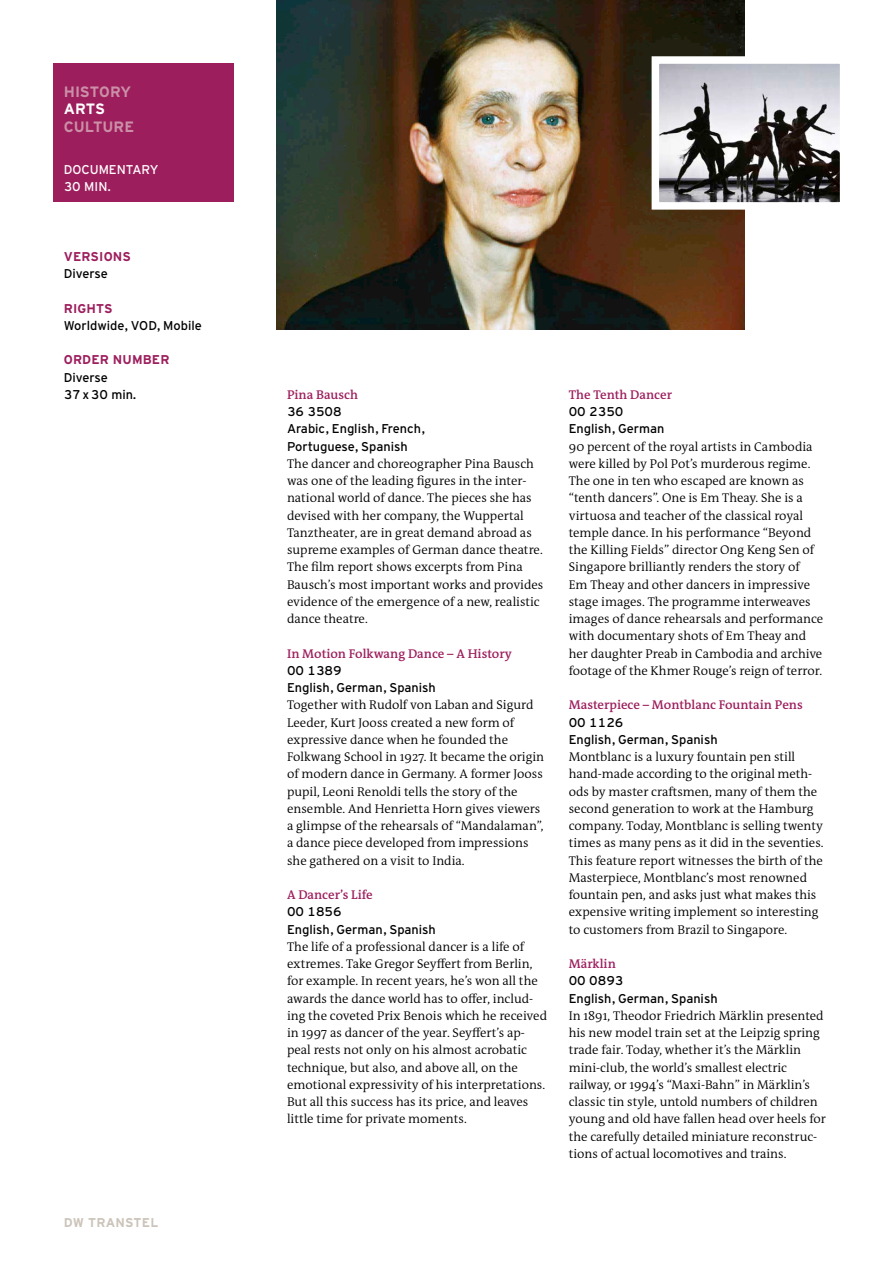
<style>
.page{position:relative;width:893px;height:1263px;background:#fff}
.page>*{position:absolute;margin:0;border:0;box-sizing:border-box;transform-origin:0 0}
.t1{font:700 15px "Interstate DW";color:#cb90a7}
.t2{font:700 15px "Interstate DW";color:#fff}
.t3{font:300 12.75px/17.2px "DW The Antiqua B W4";color:#000}
.t4{font:12.75px/17.2px "Interstate DW Line";color:#000}
.t5{font:600 12.75px "DW The Antiqua B W6";color:#9d1e5d}
.t6{font:700 12.75px "Interstate DW";letter-spacing:.01em;color:#9d1e5d}
.t7{font:12.75px/17.2px "Interstate DW Line";color:#fff}
.t8{font:700 12.75px "Interstate DW Line";letter-spacing:.02em;color:#ccc4ba}
</style>
<div class="page">
<div style="left:53px;top:64px;width:181px;height:138px;background:#9d1e5d"></div>
<img style="left:276px;top:0;width:468px;height:330px">
<svg style="left:648px;top:53px;width:192px;height:160px"></svg>
<p class="t1" style="left:64px;top:83px;width:69px">HISTORY</p>
<p class="t2" style="left:64px;top:101px;width:43px">ARTS</p>
<p class="t1" style="left:64px;top:118px;width:72px">CULTURE</p>
<p class="t7" style="left:64px;top:161px;width:96px">DOCUMENTARY<br>30 MIN.</p>
<p class="t6" style="left:64px;top:249px;width:69px">VERSIONS</p>
<p class="t4" style="left:64px;top:265px;width:46px">Diverse</p>
<p class="t6" style="left:64px;top:301px;width:50px">RIGHTS</p>
<p class="t4" style="left:64px;top:317px;width:140px">Worldwide, VOD, Mobile</p>
<p class="t6" style="left:64px;top:353px;width:107px">ORDER NUMBER</p>
<p class="t4" style="left:64px;top:368px;width:74px">Diverse<br>37x30 min.</p>
<p class="t8" style="left:64px;top:1215px;width:96px">DW TRANSTEL</p>
<p class="t5" style="left:287px;top:386px;width:72px">Pina Bausch</p>
<p class="t4" style="left:287px;top:403px;width:139px">36 3508<br>Arabic, English, French,<br>Portuguese, Spanish</p>
<p class="t3" style="left:287px;top:455px;width:258px">The dancer and choreographer Pina Bausch was one of the leading figures in the inter&shy;national world of dance. The pieces she has devised with her company, the Wuppertal Tanztheater, are in great demand abroad as supreme examples of German dance theatre.<br>The film report shows excerpts from Pina Bausch’s most important works and provides evidence of the emergence of a new, realistic dance theatre.</p>
<p class="t5" style="left:287px;top:645px;width:226px">In Motion Folkwang Dance – A History</p>
<p class="t4" style="left:287px;top:662px;width:150px">00 1389<br>English, German, Spanish</p>
<p class="t3" style="left:287px;top:696px;width:259px">Together with Rudolf von Laban and Sigurd Leeder, Kurt Jooss created a new form of expressive dance when he founded the Folkwang School in 1927. It became the origin of modern dance in Germany. A former Jooss pupil, Leoni Renoldi tells the story of the ensemble. And Henrietta Horn gives viewers a glimpse of the rehearsals of “Mandalaman”, a dance piece developed from impressions she gathered on a visit to India.</p>
<p class="t5" style="left:287px;top:887px;width:87px">A Dancer’s Life</p>
<p class="t4" style="left:287px;top:903px;width:150px">00 1856<br>English, German, Spanish</p>
<p class="t3" style="left:287px;top:938px;width:262px">The life of a professional dancer is a life of extremes. Take Gregor Seyffert from Berlin, for example. In recent years, he’s won all the awards the dance world has to offer, includ&shy;ing the coveted Prix Benois which he received in 1997 as dancer of the year. Seyffert’s ap&shy;peal rests not only on his almost acrobatic technique, but also, and above all, on the emotional expressivity of his interpretations.<br>But all this success has its price, and leaves little time for private moments.</p>
<p class="t5" style="left:569px;top:386px;width:105px">The Tenth Dancer</p>
<p class="t4" style="left:569px;top:403px;width:97px">00 2350<br>English, German</p>
<p class="t3" style="left:569px;top:438px;width:256px">90 percent of the royal artists in Cambodia were killed by Pol Pot’s murderous regime.<br>The one in ten who escaped are known as “tenth dancers”. One is Em Theay. She is a virtuosa and teacher of the classical royal temple dance. In his performance “Beyond the Killing Fields” director Ong Keng Sen of Singapore brilliantly renders the story of<br>Em Theay and other dancers in impressive stage images. The programme interweaves images of dance rehearsals and performance with documentary shots of Em Theay and her daughter Preab in Cambodia and archive footage of the Khmer Rouge’s reign of terror.</p>
<p class="t5" style="left:569px;top:697px;width:236px">Masterpiece – Montblanc Fountain Pens</p>
<p class="t4" style="left:569px;top:713px;width:150px">00 1126<br>English, German, Spanish</p>
<p class="t3" style="left:569px;top:748px;width:256px">Montblanc is a luxury fountain pen still hand-made according to the original meth&shy;ods by master craftsmen, many of them the second generation to work at the Hamburg company. Today, Montblanc is selling twenty times as many pens as it did in the seventies.<br>This feature report witnesses the birth of the Masterpiece, Montblanc’s most renowned fountain pen, and asks just what makes this expensive writing implement so interesting to customers from Brazil to Singapore.</p>
<p class="t5" style="left:569px;top:956px;width:49px">Märklin</p>
<p class="t4" style="left:569px;top:972px;width:150px">00 0893<br>English, German, Spanish</p>
<p class="t3" style="left:569px;top:1007px;width:259px">In 1891, Theodor Friedrich Märklin presented his new model train set at the Leipzig spring trade fair. Today, whether it’s the Märklin mini-club, the world’s smallest electric railway, or 1994’s “Maxi-Bahn” in Märklin’s classic tin style, untold numbers of children young and old have fallen head over heels for the carefully detailed miniature reconstruc&shy;tions of actual locomotives and trains.</p>
</div>
